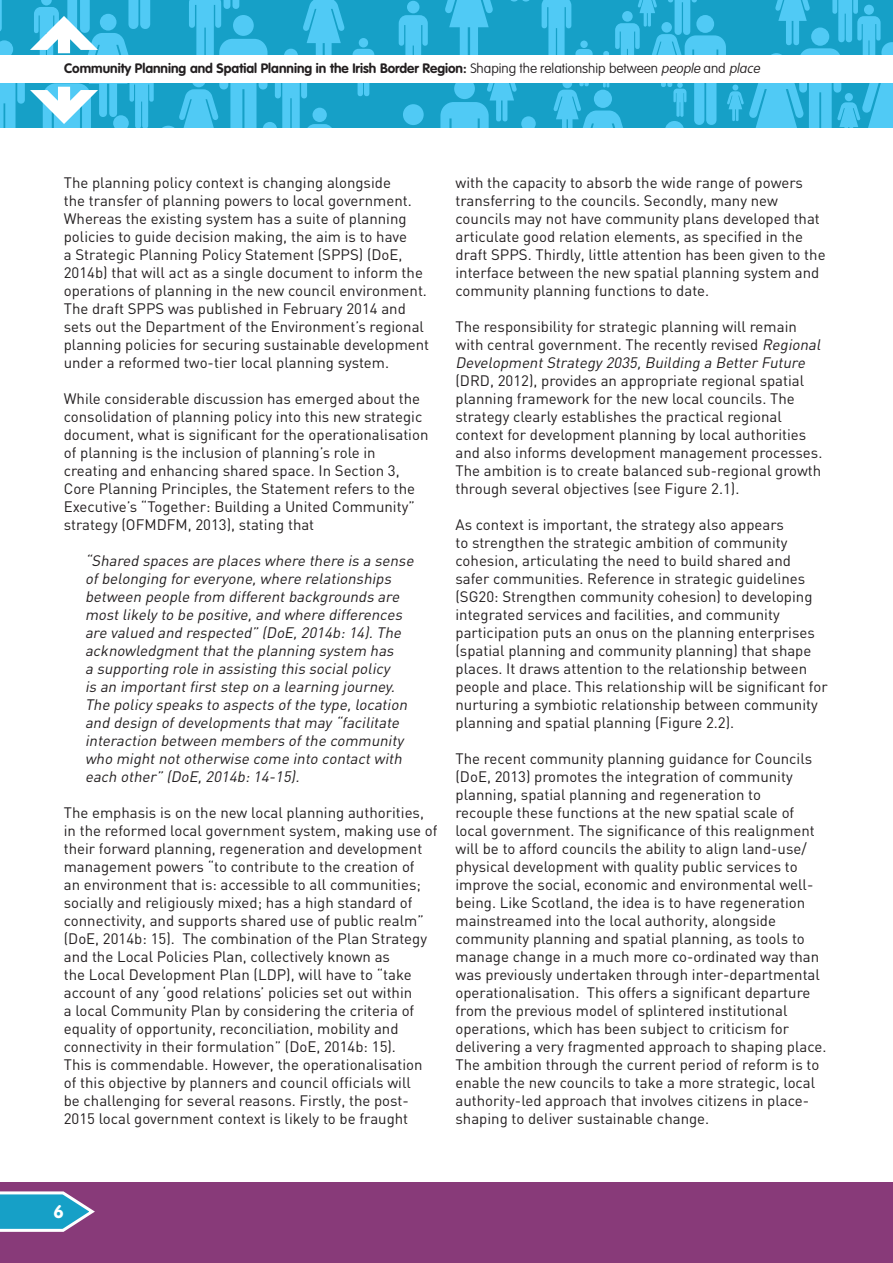
<style>
.page{position:relative;width:893px;height:1263px;background:#fff}
.page>*{position:absolute;margin:0;border:0;box-sizing:border-box;transform-origin:0 0}
.t1{font:700 18px "VAG Rounded";color:#fff}
.t2{font:15px/18px "DIN";color:#231f20}
.t3{font:italic 15px/18px "DIN";color:#231f20}
.t4{font:700 13.5px "VAG Rounded";color:#231f20}
.s1{font-weight:100}
.s2{font-weight:100;font-style:italic}
.s3{font-style:italic}
</style>
<div class="page">
<div style="left:0;top:1182px;width:893px;height:81px;background:#883a79"></div>
<div style="left:0;top:0;width:893px;height:128px;background:#16a0c7"></div>
<div style="left:403px;top:104px;width:21px;height:21px;background:#50caf5;border-radius:50%"></div>
<svg style="left:352px;top:49px;width:22px;height:47px"></svg>
<div style="left:359px;top:38px;width:9px;height:9px;background:#50caf5;border-radius:50%"></div>
<svg style="left:399px;top:15px;width:29px;height:40px"></svg>
<div style="left:407px;top:1px;width:12px;height:12px;background:#50caf5;border-radius:50%"></div>
<div style="left:0;top:55px;width:893px;height:28px;background:#fff"></div>
<svg style="left:440px;top:0;width:453px;height:128px"></svg>
<svg style="left:0;top:0;width:345px;height:128px"></svg>
<svg style="left:0;top:1191px;width:95px;height:41px"></svg>
<p class="t4" style="left:64px;top:61px;width:700px">Community Planning and Spatial Planning in the Irish Border Region: <span class="s1">Shaping the relationship between</span> <span class="s2">people</span> <span class="s1">and</span> <span class="s2">place</span></p>
<p class="t2" style="left:64px;top:173px;width:367px">The planning policy context is changing alongside<br>the transfer of planning powers to local government.<br>Whereas the existing system has a suite of planning policies to guide decision making, the aim is to have<br>a Strategic Planning Policy Statement (SPPS) (DoE, 2014b) that will act as a single document to inform the operations of planning in the new council environment.<br>The draft SPPS was published in February 2014 and sets out the Department of the Environment’s regional planning policies for securing sustainable development under a reformed two-tier local planning system.</p>
<p class="t2" style="left:64px;top:389px;width:366px">While considerable discussion has emerged about the consolidation of planning policy into this new strategic document, what is significant for the operationalisation of planning is the inclusion of planning’s role in creating and enhancing shared space. In Section 3, Core Planning Principles, the Statement refers to the Executive’s “Together: Building a United Community” strategy (OFMDFM, 2013), stating that</p>
<p class="t3" style="left:85px;top:551px;width:333px">“Shared spaces are places where there is a sense ofbelonging for everyone,where relationships between people from differentbackgrounds are mostlikely to be positive,and where differences are valued and respected” (DoE,2014b:14).The acknowledgmentthatthe planning system has<br>a supporting role in assisting this socialpolicy<br>is an importantfirststep on a learning journey.<br>The policy speaks to aspects ofthe type,location and design ofdevelopments thatmay “facilitate interaction between members ofthe community who mightnototherwise come into contactwith each other” (DoE,2014b:14-15).</p>
<p class="t2" style="left:64px;top:803px;width:375px">The emphasis is on the new local planning authorities, in the reformed local government system, making use of their forward planning, regeneration and development management powers “to contribute to the creation of<br>an environment that is: accessible to all communities; socially and religiously mixed; has a high standard of connectivity, and supports shared use of public realm” (DoE, 2014b: 15). The combination of the Plan Strategy and the Local Policies Plan, collectively known as<br>the Local Development Plan (LDP), will have to “take account of any ‘good relations’ policies set out within<br>a local Community Plan by considering the criteria of equality of opportunity, reconciliation, mobility and connectivity in their formulation” (DoE, 2014b: 15).<br>This is commendable. However, the operationalisation of this objective by planners and council officials will<br>be challenging for several reasons. Firstly, the post-2015 local government context is likely to be fraught</p>
<p class="t2" style="left:455px;top:173px;width:372px">with the capacity to absorb the wide range of powers transferring to the councils. Secondly, many new councils may not have community plans developed that articulate good relation elements, as specified in the draft SPPS. Thirdly, little attention has been given to the interface between the new spatial planning system and community planning functions to date.</p>
<p class="t2" style="left:455px;top:317px;width:370px">The responsibility for strategic planning will remain with central government. The recently revised <span class="s3">Regional<br>DevelopmentStrategy 2035, Building a Better Future</span></p>
<p class="t2" style="left:455px;top:371px;width:368px">(DRD, 2012), provides an appropriate regional spatial planning framework for the new local councils. The strategy clearly establishes the practical regional context for development planning by local authorities and also informs development management processes.<br>The ambition is to create balanced sub-regional growth through several objectives (see Figure 2.1).</p>
<p class="t2" style="left:455px;top:515px;width:374px">As context is important, the strategy also appears<br>to strengthen the strategic ambition of community cohesion, articulating the need to build shared and safer communities. Reference in strategic guidelines (SG20: Strengthen community cohesion) to developing integrated services and facilities, and community participation puts an onus on the planning enterprises (spatial planning and community planning) that shape places. It draws attention to the relationship between people and place. This relationship will be significant for nurturing a symbiotic relationship between community planning and spatial planning (Figure 2.2).</p>
<p class="t2" style="left:455px;top:749px;width:372px">The recent community planning guidance for Councils (DoE, 2013) promotes the integration of community planning, spatial planning and regeneration to<br>recouple these functions at the new spatial scale of local government. The significance of this realignment will be to afford councils the ability to align land-use/ physical development with quality public services to improve the social, economic and environmental well&shy;being. Like Scotland, the idea is to have regeneration mainstreamed into the local authority, alongside community planning and spatial planning, as tools to manage change in a much more co-ordinated way than was previously undertaken through inter-departmental operationalisation. This offers a significant departure from the previous model of splintered institutional operations, which has been subject to criticism for delivering a very fragmented approach to shaping place.<br>The ambition through the current period of reform is to enable the new councils to take a more strategic, local authority-led approach that involves citizens in place&shy;shaping to deliver sustainable change.</p>
<p class="t1" style="left:53px;top:1201px;width:12px">6</p>
</div>
